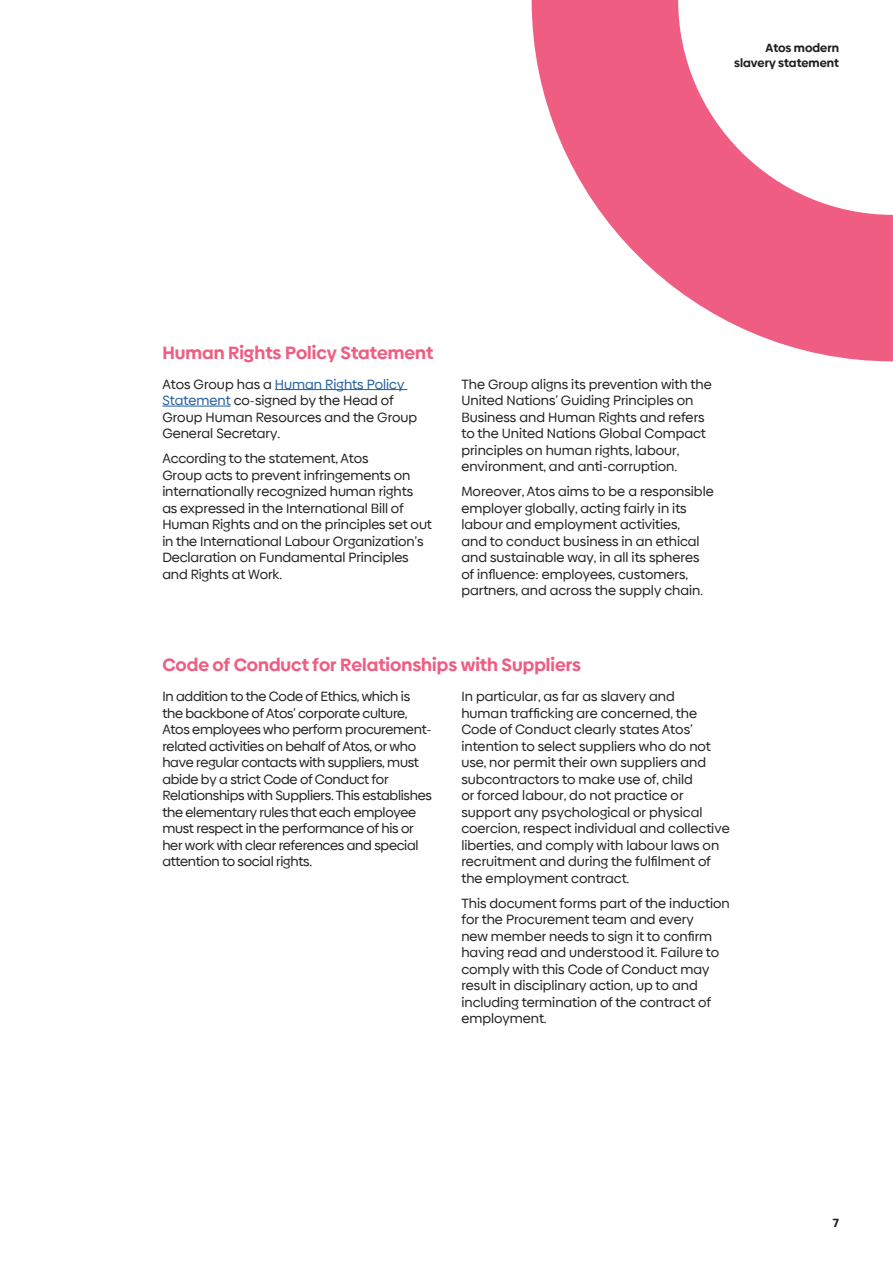
<style>
.page{position:relative;width:893px;height:1263px;background:#fff}
.page>*{position:absolute;margin:0;border:0;box-sizing:border-box;transform-origin:0 0}
.t1{font:700 18px "Biennale";color:#ef5e82}
.t2{font:13.5px/16.5px "Biennale";color:#231f20}
.t3{font:13.5px/16.5px "Biennale";letter-spacing:-.02em;color:#231f20}
.t4{font:700 12px/14.4px "Biennale";color:#231f20;text-align:right}
.s1{color:#215e9e}
</style>
<div class="page">
<hr style="left:275px;top:389px;width:132px;height:1px;background:#215e9e">
<hr style="left:162px;top:406px;width:69px;height:1px;background:#215e9e">
<svg style="left:532px;top:0;width:361px;height:361px;fill:#ef5e82"></svg>
<p class="t4" style="left:734px;top:41px;width:106px">Atos modern slavery statement</p>
<h1 class="t1" style="left:162px;top:341px;width:273px">Human Rights Policy Statement</h1>
<p class="t2" style="left:162px;top:375px;width:257px">Atos Group has a <span class="s1">Human Rights Policy<br>Statement</span> co-signed by the Head of<br>Group Human Resources and the Group<br>General Secretary.</p>
<p class="t2" style="left:162px;top:450px;width:271px">According to the statement, Atos<br>Group acts to prevent infringements on internationally recognized human rights<br>as expressed in the International Bill of Human Rights and on the principles set out in the International Labour Organization’s Declaration on Fundamental Principles and Rights at Work.</p>
<p class="t2" style="left:461px;top:375px;width:252px">The Group aligns its prevention with the United Nations’ Guiding Principles on Business and Human Rights and refers to the United Nations Global Compact principles on human rights, labour, environment, and anti-corruption.</p>
<p class="t2" style="left:461px;top:483px;width:254px">Moreover, Atos aims to be a responsible employer globally, acting fairly in its labour and employment activities,<br>and to conduct business in an ethical and sustainable way, in all its spheres of influence: employees, customers, partners, and across the supply chain.</p>
<h1 class="t1" style="left:162px;top:654px;width:420px">Code of Conduct for Relationships with Suppliers</h1>
<p class="t3" style="left:162px;top:688px;width:271px">In addition to the Code of Ethics, which is the backbone of Atos’ corporate culture, Atos employees who perform procurement&shy;related activities on behalf of Atos, or who have regular contacts with suppliers, must abide by a strict Code of Conduct for Relationships with Suppliers. This establishes the elementary rules that each employee must respect in the performance of his or her work with clear references and special attention to social rights.</p>
<p class="t2" style="left:461px;top:688px;width:270px">In particular, as far as slavery and<br>human trafficking are concerned, the Code of Conduct clearly states Atos’ intention to select suppliers who do not use, nor permit their own suppliers and subcontractors to make use of, child<br>or forced labour, do not practice or support any psychological or physical coercion, respect individual and collective liberties, and comply with labour laws on recruitment and during the fulfilment of the employment contract.</p>
<p class="t2" style="left:461px;top:894px;width:270px">This document forms part of the induction for the Procurement team and every<br>new member needs to sign it to confirm having read and understood it. Failure to comply with this Code of Conduct may result in disciplinary action, up to and including termination of the contract of employment.</p>
<p class="t4" style="left:833px;top:1215px;width:8px">7</p>
</div>
